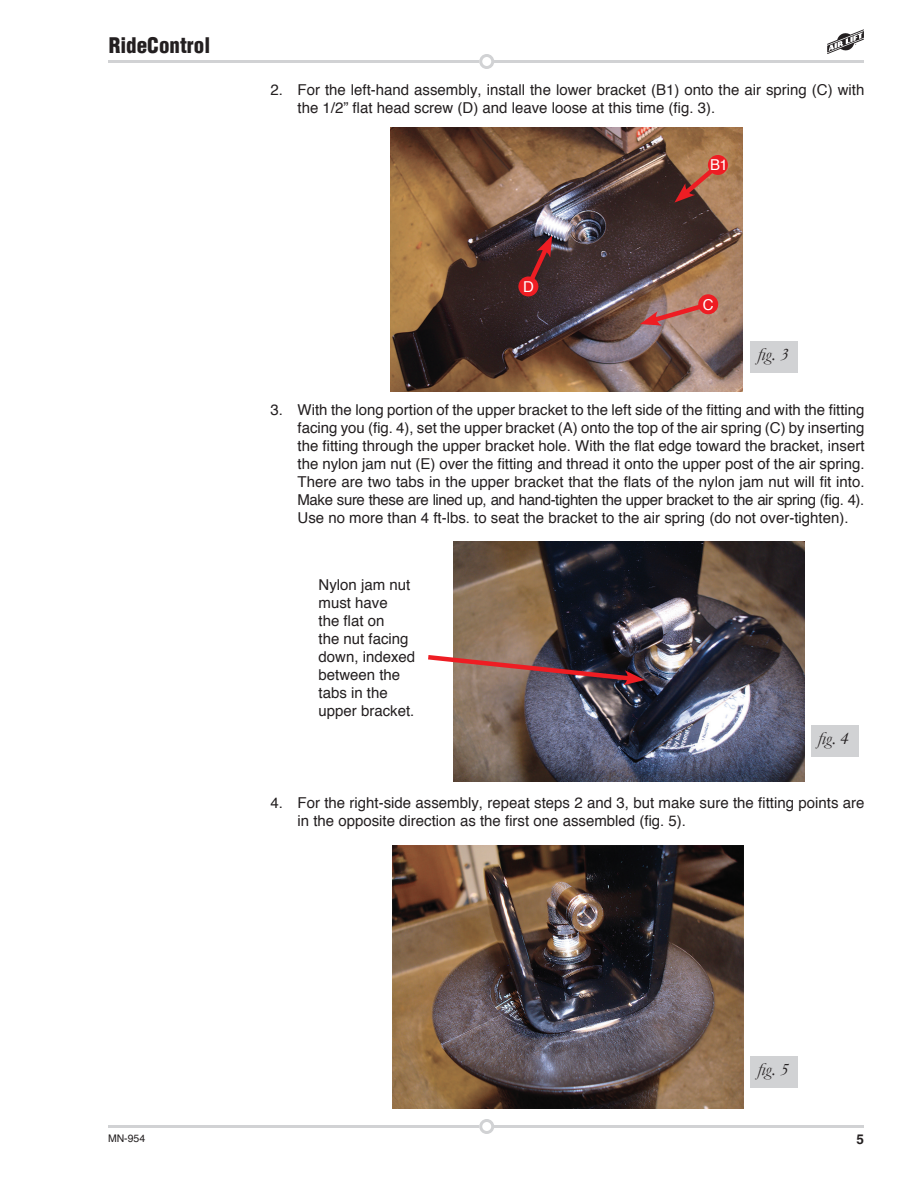
<style>
.page{position:relative;width:918px;height:1188px;background:#fff}
.page>*{position:absolute;margin:0;border:0;box-sizing:border-box;transform-origin:0 0}
.t1{font:900 condensed 21px "Helvetica";color:#231f20}
.t2{font:italic 18px "Garamond";color:#231f20}
.t3{font:15px/18px "Helvetica";color:#231f20}
.t4{font:15px "Helvetica";color:#fff}
.t5{font:700 13.5px "Helvetica";color:#231f20}
.t6{font:10.5px "Helvetica";color:#231f20}
</style>
<div class="page">
<hr style="left:493px;top:1125px;width:371px;height:3px;background:#d1d2d4">
<div style="left:479px;top:1119px;width:15px;height:15px;border:3px solid #d1d2d4;border-radius:50%"></div>
<hr style="left:108px;top:1125px;width:371px;height:3px;background:#d1d2d4">
<hr style="left:493px;top:60px;width:371px;height:3px;background:#d1d2d4">
<div style="left:479px;top:54px;width:15px;height:15px;border:3px solid #d1d2d4;border-radius:50%"></div>
<hr style="left:108px;top:60px;width:371px;height:3px;background:#d1d2d4">
<svg style="left:827px;top:29px;width:37px;height:25px"></svg>
<div style="left:751px;top:341px;width:47px;height:31px;background:#d1d2d4"></div>
<img style="left:391px;top:128px;width:351px;height:264px">
<img style="left:392px;top:846px;width:352px;height:262px">
<div style="left:811px;top:726px;width:48px;height:31px;background:#d1d2d4"></div>
<div style="left:751px;top:1056px;width:47px;height:31px;background:#d1d2d4"></div>
<svg style="left:519px;top:235px;width:34px;height:65px"></svg>
<div style="left:518px;top:276px;width:20px;height:20px;background:#ee1d23;border-radius:50%"></div>
<svg style="left:674px;top:154px;width:56px;height:49px"></svg>
<div style="left:708px;top:155px;width:20px;height:20px;background:#ee1d23;border-radius:50%"></div>
<svg style="left:640px;top:301px;width:68px;height:25px"></svg>
<div style="left:698px;top:294px;width:20px;height:20px;background:#ee1d23;border-radius:50%"></div>
<img style="left:453px;top:541px;width:351px;height:241px">
<img style="left:428px;top:652px;width:217px;height:33px">
<h1 class="t1" style="left:109px;top:32px;width:103px">RideControl</h1>
<p class="t3" style="left:298px;top:80px;width:568px;text-indent:-27px">2. For the left-hand assembly, install the lower bracket (B1) onto the air spring (C) with the 1/2” flat head screw (D) and leave loose at this time (fig. 3).</p>
<p class="t4" style="left:523px;top:277px;width:12px">D</p>
<p class="t4" style="left:710px;top:155px;width:19px">B1</p>
<p class="t4" style="left:703px;top:295px;width:12px">C</p>
<p class="t2" style="left:757px;top:342px;width:33px">fig. 3</p>
<p class="t3" style="left:298px;top:401px;width:568px;text-align:justify;text-indent:-27px">3. With the long portion of the upper bracket to the left side of the fitting and with the fitting facing you (fig. 4), set the upper bracket (A) onto the top of the air spring (C) by inserting the fitting through the upper bracket hole. With the flat edge toward the bracket, insert the nylon jam nut (E) over the fitting and thread it onto the upper post of the air spring.<br>There are two tabs in the upper bracket that the flats of the nylon jam nut will fit into.<br>Make sure these are lined up, and hand-tighten the upper bracket to the air spring (fig. 4).<br>Use no more than 4 ft-lbs. to seat the bracket to the air spring (do not over-tighten).</p>
<p class="t3" style="left:319px;top:576px;width:98px">Nylon jam nut must have<br>the flat on<br>the nut facing down, indexed between the tabs in the upper bracket.</p>
<p class="t2" style="left:818px;top:726px;width:33px">fig. 4</p>
<p class="t3" style="left:298px;top:793px;width:568px;text-indent:-27px">4. For the right-side assembly, repeat steps 2 and 3, but make sure the fitting points are in the opposite direction as the first one assembled (fig. 5).</p>
<p class="t2" style="left:757px;top:1057px;width:33px">fig. 5</p>
<p class="t6" style="left:108px;top:1132px;width:39px">MN-954</p>
<p class="t5" style="left:856px;top:1131px;width:9px">5</p>
</div>
